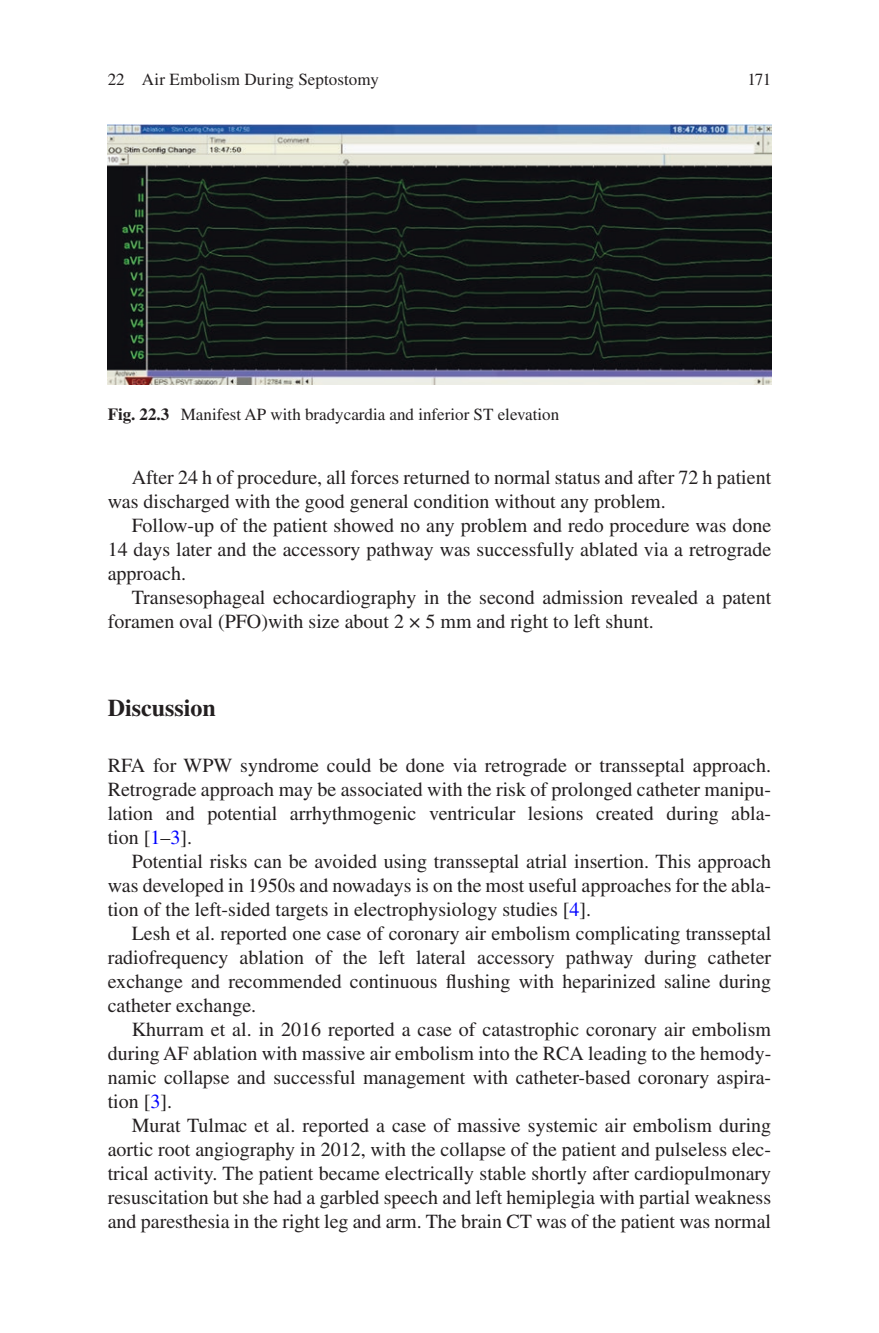
<style>
.page{position:relative;width:879px;height:1333px;background:#fff}
.page>*{position:absolute;margin:0;border:0;box-sizing:border-box;transform-origin:0 0}
.t1{font:700 24px "Times LT Std";color:#231f20}
.t2{font:20px/24px "Times LT Std";color:#231f20;text-align:justify}
.t3{font:17px "Times LT Std";color:#231f20}
.s1{font-weight:700}
.s2{color:#00f}
</style>
<div class="page">
<img style="left:108px;top:124px;width:663px;height:260px">
<p class="t3" style="left:108px;top:70px;width:273px">22 Air Embolism During Septostomy</p>
<p class="t3" style="left:108px;top:405px;width:453px"><span class="s1">Fig. 22.3</span> Manifest AP with bradycardia and inferior ST elevation</p>
<p class="t3" style="left:747px;top:70px;width:25px">171</p>
<p class="t2" style="left:108px;top:465px;width:665px;text-indent:24px">After 24 h of procedure, all forces returned to normal status and after 72 h patient was discharged with the good general condition without any problem.</p>
<p class="t2" style="left:108px;top:513px;width:665px;text-indent:24px">Follow-up of the patient showed no any problem and redo procedure was done 14 days later and the accessory pathway was successfully ablated via a retrograde approach.</p>
<p class="t2" style="left:108px;top:585px;width:665px;text-indent:24px">Transesophageal echocardiography in the second admission revealed a patent foramen oval (PFO)with size about 2 × 5 mm and right to left shunt.</p>
<p class="t1" style="left:108px;top:693px;width:110px">Discussion</p>
<p class="t2" style="left:108px;top:753px;width:665px">RFA for WPW syndrome could be done via retrograde or transseptal approach.<br>Retrograde approach may be associated with the risk of prolonged catheter manipu&shy;lation and potential arrhythmogenic ventricular lesions created during abla&shy;tion [<span class="s2">1</span>–<span class="s2">3</span>].</p>
<p class="t2" style="left:108px;top:849px;width:665px;text-indent:24px">Potential risks can be avoided using transseptal atrial insertion. This approach was developed in 1950s and nowadays is on the most useful approaches for the abla&shy;tion of the left-sided targets in electrophysiology studies [<span class="s2">4</span>].</p>
<p class="t2" style="left:108px;top:921px;width:665px;text-indent:24px">Lesh et al. reported one case of coronary air embolism complicating transseptal radiofrequency ablation of the left lateral accessory pathway during catheter exchange and recommended continuous flushing with heparinized saline during catheter exchange.</p>
<p class="t2" style="left:108px;top:1017px;width:665px;text-indent:24px">Khurram et al. in 2016 reported a case of catastrophic coronary air embolism during AF ablation with massive air embolism into the RCA leading to the hemody&shy;namic collapse and successful management with catheter-based coronary aspira&shy;tion [<span class="s2">3</span>].</p>
<p class="t2" style="left:108px;top:1113px;width:665px;text-indent:24px">Murat Tulmac et al. reported a case of massive systemic air embolism during aortic root angiography in 2012, with the collapse of the patient and pulseless elec&shy;trical activity. The patient became electrically stable shortly after cardiopulmonary resuscitation but she had a garbled speech and left hemiplegia with partial weakness and paresthesia in the right leg and arm. The brain CT was of the patient was normal</p>
</div>
